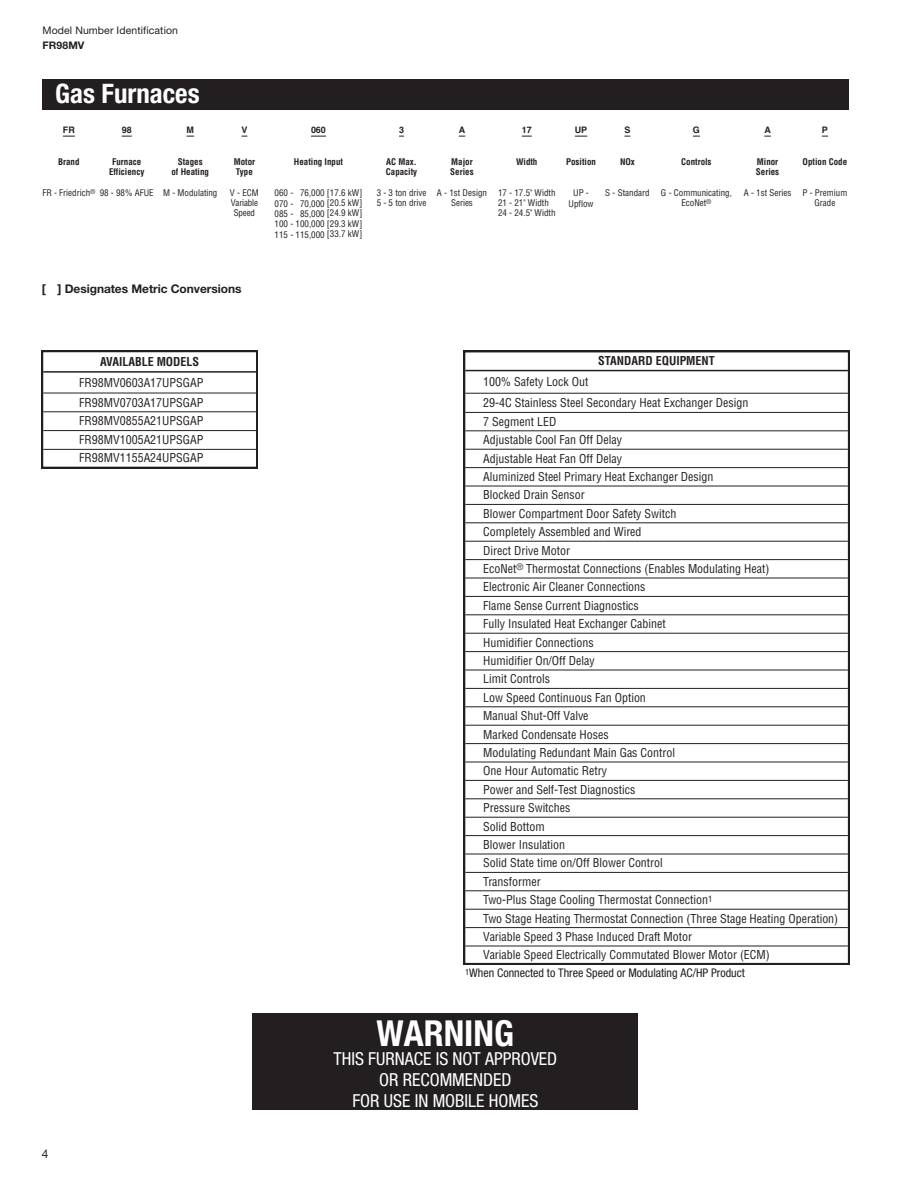
<style>
.page{position:relative;width:918px;height:1188px;background:#fff}
.page>*{position:absolute;margin:0;border:0;box-sizing:border-box;transform-origin:0 0}
.t1{font:700 condensed 35.85px "Helvetica Neue LT Std";color:#fff}
.t2{font:700 condensed 26.85px "Helvetica Neue LT Std";color:#fff}
.t3{font:condensed 18px/21px "Helvetica Neue LT Std";color:#fff;text-align:center}
.t4{font:condensed 12px/18.5px "Helvetica";color:#231f20}
.t5{font:condensed 12px "Helvetica Neue LT Std";color:#231f20}
.t6{font:700 condensed 12px "Helvetica";color:#231f20}
.t7{font:700 12px "Helvetica Neue LT Std";letter-spacing:-.005em;color:#231f20}
.t8{font:12px "Helvetica Neue LT Std";color:#231f20}
.t9{font:10.5px "Helvetica Neue LT Std";letter-spacing:.01em;color:#231f20}
.t10{font:700 10.5px "Helvetica Neue LT Std";letter-spacing:.01em;color:#231f20}
.t11{font:condensed 9px/10.5px "Helvetica";color:#231f20;text-align:center}
.t12{font:700 condensed 9px/10.5px "Helvetica";color:#231f20}
.t13{font:700 9px "Helvetica";color:#231f20}
</style>
<div class="page">
<svg style="left:63px;top:136px;width:12px;height:1px"></svg>
<svg style="left:311px;top:136px;width:15px;height:1px"></svg>
<svg style="left:575px;top:136px;width:12px;height:1px"></svg>
<svg style="left:42px;top:351px;width:216px;height:117px"></svg>
<hr style="left:43px;top:371px;width:213px;height:2px;background:#231f20">
<hr style="left:43px;top:393px;width:213px;height:1px;background:#231f20">
<hr style="left:43px;top:411px;width:213px;height:1px;background:#231f20">
<hr style="left:43px;top:430px;width:213px;height:1px;background:#231f20">
<hr style="left:43px;top:449px;width:213px;height:1px;background:#231f20">
<div style="left:42px;top:79px;width:807px;height:31px;background:#231f20"></div>
<svg style="left:464px;top:351px;width:385px;height:613px"></svg>
<hr style="left:465px;top:370px;width:383px;height:1px;background:#231f20">
<hr style="left:465px;top:393px;width:383px;height:1px;background:#231f20">
<hr style="left:465px;top:412px;width:383px;height:1px;background:#231f20">
<hr style="left:465px;top:430px;width:383px;height:1px;background:#231f20">
<hr style="left:465px;top:449px;width:383px;height:1px;background:#231f20">
<hr style="left:465px;top:467px;width:383px;height:1px;background:#231f20">
<hr style="left:465px;top:486px;width:383px;height:1px;background:#231f20">
<hr style="left:465px;top:504px;width:383px;height:1px;background:#231f20">
<hr style="left:465px;top:522px;width:383px;height:1px;background:#231f20">
<hr style="left:465px;top:541px;width:383px;height:1px;background:#231f20">
<hr style="left:465px;top:559px;width:383px;height:1px;background:#231f20">
<hr style="left:465px;top:578px;width:383px;height:1px;background:#231f20">
<hr style="left:465px;top:596px;width:383px;height:1px;background:#231f20">
<hr style="left:465px;top:614px;width:383px;height:1px;background:#231f20">
<hr style="left:465px;top:633px;width:383px;height:1px;background:#231f20">
<hr style="left:465px;top:651px;width:383px;height:1px;background:#231f20">
<hr style="left:465px;top:670px;width:383px;height:1px;background:#231f20">
<hr style="left:465px;top:688px;width:383px;height:1px;background:#231f20">
<hr style="left:465px;top:706px;width:383px;height:1px;background:#231f20">
<hr style="left:465px;top:725px;width:383px;height:1px;background:#231f20">
<hr style="left:465px;top:743px;width:383px;height:1px;background:#231f20">
<hr style="left:465px;top:762px;width:383px;height:1px;background:#231f20">
<hr style="left:465px;top:780px;width:383px;height:1px;background:#231f20">
<hr style="left:465px;top:798px;width:383px;height:1px;background:#231f20">
<hr style="left:465px;top:817px;width:383px;height:1px;background:#231f20">
<hr style="left:465px;top:835px;width:383px;height:1px;background:#231f20">
<hr style="left:465px;top:854px;width:383px;height:1px;background:#231f20">
<hr style="left:465px;top:872px;width:383px;height:1px;background:#231f20">
<hr style="left:465px;top:890px;width:383px;height:1px;background:#231f20">
<hr style="left:465px;top:909px;width:383px;height:1px;background:#231f20">
<hr style="left:465px;top:927px;width:383px;height:1px;background:#231f20">
<hr style="left:465px;top:946px;width:383px;height:1px;background:#231f20">
<div style="left:253px;top:1014px;width:385px;height:96px;background:#231f20"></div>
<p class="t9" style="left:43px;top:24px;width:137px">Model Number Identification</p>
<p class="t10" style="left:43px;top:39px;width:43px">FR98MV</p>
<h2 class="t2" style="left:55px;top:77px;width:146px">Gas Furnaces</h2>
<p class="t13" style="left:63px;top:125px;width:13px">FR</p>
<p class="t13" style="left:122px;top:125px;width:11px">98</p>
<p class="t13" style="left:187px;top:125px;width:9px">M</p>
<p class="t13" style="left:241px;top:125px;width:7px">V</p>
<p class="t13" style="left:311px;top:125px;width:16px">060</p>
<p class="t13" style="left:399px;top:125px;width:6px">3</p>
<p class="t13" style="left:459px;top:125px;width:8px">A</p>
<p class="t13" style="left:522px;top:125px;width:11px">17</p>
<p class="t13" style="left:575px;top:125px;width:14px">UP</p>
<p class="t13" style="left:624px;top:125px;width:7px">S</p>
<p class="t13" style="left:693px;top:125px;width:8px">G</p>
<p class="t13" style="left:764px;top:125px;width:8px">A</p>
<p class="t13" style="left:822px;top:125px;width:7px">P</p>
<p class="t12" style="left:58px;top:156px;width:23px">Brand</p>
<p class="t12" style="left:109px;top:156px;width:37px;text-align:center">Furnace<br>Efficiency</p>
<p class="t12" style="left:171px;top:156px;width:39px;text-align:center">Stages<br>of Heating</p>
<p class="t12" style="left:234px;top:156px;width:23px">Motor<br>Type</p>
<p class="t12" style="left:294px;top:156px;width:51px">Heating Input</p>
<p class="t12" style="left:386px;top:156px;width:33px">AC Max.<br>Capacity</p>
<p class="t12" style="left:450px;top:156px;width:25px">Major<br>Series</p>
<p class="t12" style="left:516px;top:156px;width:23px">Width</p>
<p class="t12" style="left:566px;top:156px;width:31px">Position</p>
<p class="t12" style="left:620px;top:156px;width:16px">NOx</p>
<p class="t12" style="left:681px;top:156px;width:32px">Controls</p>
<p class="t12" style="left:756px;top:156px;width:25px">Minor<br>Series</p>
<p class="t12" style="left:803px;top:156px;width:46px">Option Code</p>
<p class="t11" style="left:42px;top:187px;width:177px">FR - Friedrich<sup>®</sup> 98 - 98% AFUE M - Modulating</p>
<p class="t11" style="left:230px;top:187px;width:30px">V - ECM<br>Variable<br>Speed</p>
<p class="t11" style="left:275px;top:187px;width:89px">060 - 76,000 [17.6 kW]</p>
<p class="t11" style="left:451px;top:187px;width:37px;text-align:left;text-indent:-74px">3 - 3 ton drive A - 1st Design<br>Series</p>
<p class="t11" style="left:498px;top:187px;width:59px">17 - 17.5" Width</p>
<p class="t11" style="left:569px;top:187px;width:26px">UP -<br>Upflow</p>
<p class="t11" style="left:605px;top:187px;width:46px">S - Standard</p>
<p class="t11" style="left:661px;top:187px;width:72px">G - Communicating,<br>EcoNet<sup>®</sup></p>
<p class="t11" style="left:744px;top:187px;width:105px">A - 1st Series P - Premium</p>
<p class="t11" style="left:275px;top:198px;width:89px">070 - 70,000 [20.5 kW]</p>
<p class="t11" style="left:377px;top:197px;width:51px">5 - 5 ton drive</p>
<p class="t11" style="left:498px;top:197px;width:52px">21 - 21" Width</p>
<p class="t11" style="left:815px;top:197px;width:22px">Grade</p>
<p class="t11" style="left:275px;top:208px;width:89px">085 - 85,000 [24.9 kW]</p>
<p class="t11" style="left:498px;top:208px;width:59px">24 - 24.5" Width</p>
<p class="t11" style="left:275px;top:219px;width:89px;text-align:left">100 - 100,000 [29.3 kW]<br>115 - 115,000 [33.7 kW]</p>
<p class="t7" style="left:42px;top:281px;width:201px">[ ] Designates Metric Conversions</p>
<p class="t6" style="left:100px;top:354px;width:101px">AVAILABLE MODELS</p>
<p class="t4" style="left:79px;top:373px;width:126px;line-height:18.9px;text-align:justify">FR98MV0603A17UPSGAP FR98MV0703A17UPSGAP FR98MV0855A21UPSGAP FR98MV1005A21UPSGAP FR98MV1155A24UPSGAP</p>
<p class="t8" style="left:42px;top:1146px;width:8px">4</p>
<p class="t6" style="left:598px;top:354px;width:118px">STANDARD EQUIPMENT</p>
<p class="t4" style="left:483px;top:371px;width:267px;line-height:20.7px">100% Safety Lock Out<br>29-4C Stainless Steel Secondary Heat Exchanger Design</p>
<p class="t4" style="left:483px;top:412px;width:357px">7 Segment LED<br>Adjustable Cool Fan Off Delay<br>Adjustable Heat Fan Off Delay<br>Aluminized Steel Primary Heat Exchanger Design<br>Blocked Drain Sensor<br>Blower Compartment Door Safety Switch<br>Completely Assembled and Wired<br>Direct Drive Motor<br>EcoNet<sup>®</sup> Thermostat Connections (Enables Modulating Heat)<br>Electronic Air Cleaner Connections<br>Flame Sense Current Diagnostics<br>Fully Insulated Heat Exchanger Cabinet<br>Humidifier Connections<br>Humidifier On/Off Delay<br>Limit Controls<br>Low Speed Continuous Fan Option<br>Manual Shut-Off Valve<br>Marked Condensate Hoses<br>Modulating Redundant Main Gas Control<br>One Hour Automatic Retry<br>Power and Self-Test Diagnostics<br>Pressure Switches<br>Solid Bottom<br>Blower Insulation<br>Solid State time on/Off Blower Control<br>Transformer<br>Two-Plus Stage Cooling Thermostat Connection<sup>1<br></sup>Two Stage Heating Thermostat Connection (Three Stage Heating Operation)<br>Variable Speed 3 Phase Induced Draft Motor<br>Variable Speed Electrically Commutated Blower Motor (ECM)</p>
<p class="t5" style="left:465px;top:966px;width:281px"><sup>1</sup>When Connected to Three Speed or Modulating AC/HP Product</p>
<h1 class="t1" style="left:377px;top:1011px;width:139px">WARNING</h1>
<h3 class="t3" style="left:333px;top:1048px;width:225px">THIS FURNACE IS NOT APPROVED<br>OR RECOMMENDED<br>FOR USE IN MOBILE HOMES</h3>
</div>
